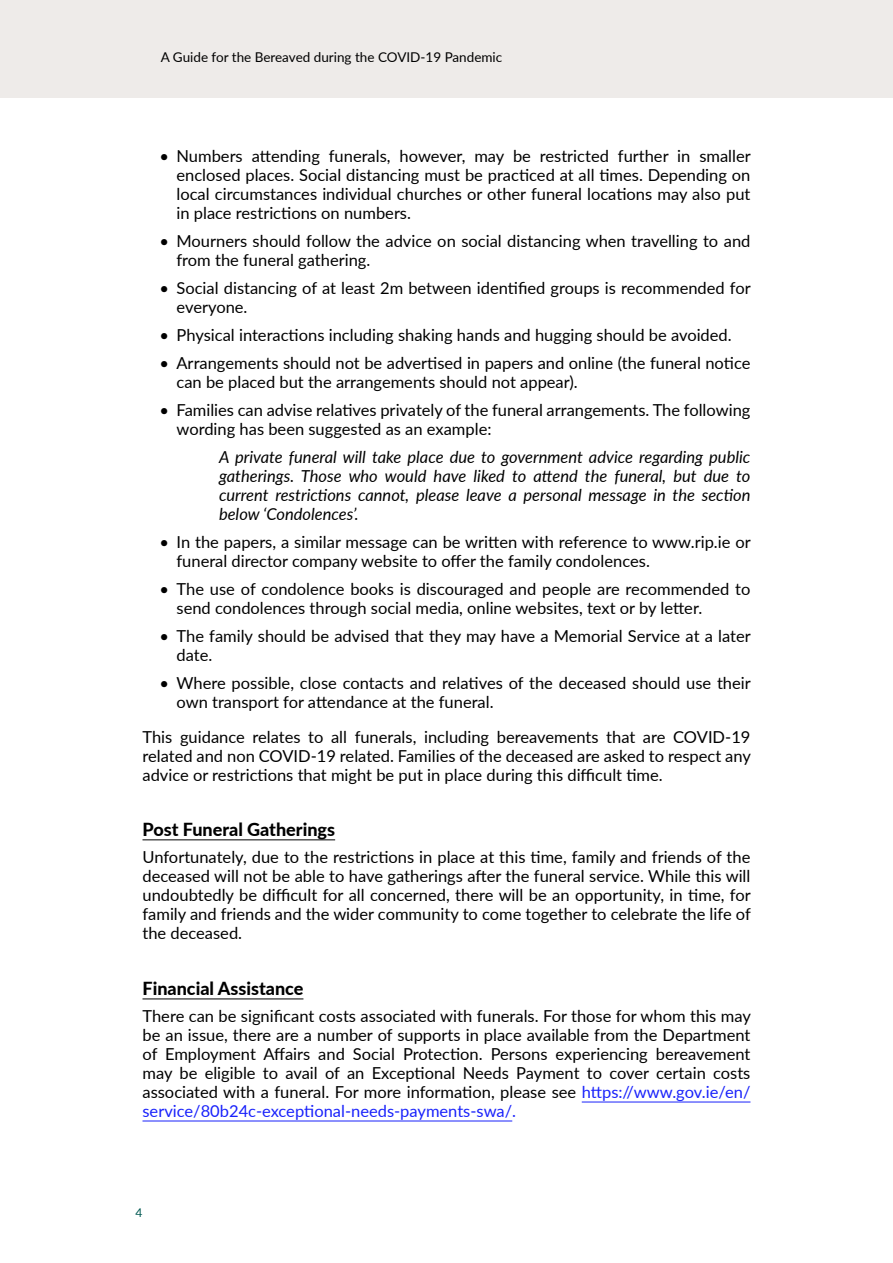
<style>
.page{position:relative;width:893px;height:1263px;background:#fff}
.page>*{position:absolute;margin:0;border:0;box-sizing:border-box;transform-origin:0 0}
.t1{font:800 18px "Lato";color:#000}
.t2{font:16.5px/18.9px "Lato";color:#000}
.t3{font:italic 16.5px/19px "Lato";color:#000;text-align:justify}
.t4{font:13.5px "Lato";color:#000}
.t5{font:12px "Lato";color:#005952}
.s1{color:#1922fb}
</style>
<div class="page">
<div style="left:0;top:0;width:893px;height:98px;background:#eeebe9"></div>
<hr style="left:142px;top:839px;width:193px;height:1px;background:#000">
<hr style="left:142px;top:998px;width:161px;height:1px;background:#000">
<hr style="left:582px;top:1102px;width:168px;height:1px;background:#1922fb">
<hr style="left:142px;top:1120px;width:370px;height:1px;background:#1922fb">
<p class="t4" style="left:161px;top:47px;width:343px">A Guide for the Bereaved during the COVID-19 Pandemic</p>
<p class="t2" style="left:177px;top:146px;width:576px;text-align:justify;text-indent:-17px">• Numbers attending funerals, however, may be restricted further in smaller enclosed places. Social distancing must be practiced at all times. Depending on local circumstances individual churches or other funeral locations may also put in place restrictions on numbers.</p>
<p class="t2" style="left:177px;top:231px;width:575px;text-indent:-17px">• Mourners should follow the advice on social distancing when travelling to and from the funeral gathering.</p>
<p class="t2" style="left:177px;top:278px;width:576px;text-indent:-17px">• Social distancing of at least 2m between identified groups is recommended for everyone.</p>
<p class="t2" style="left:159px;top:325px;width:574px">• Physical interactions including shaking hands and hugging should be avoided.</p>
<p class="t2" style="left:177px;top:353px;width:575px;text-indent:-17px">• Arrangements should not be advertised in papers and online (the funeral notice can be placed but the arrangements should not appear).</p>
<p class="t2" style="left:177px;top:400px;width:575px;text-indent:-17px">• Families can advise relatives privately of the funeral arrangements. The following wording has been suggested as an example:</p>
<p class="t3" style="left:219px;top:447px;width:533px">A private funeral will take place due to government advice regarding public gatherings. Those who would have liked to attend the funeral, but due to current restrictions cannot, please leave a personal message in the section below ‘Condolences’.</p>
<p class="t2" style="left:177px;top:531px;width:576px;text-indent:-17px">• In the papers, a similar message can be written with reference to www.rip.ie or funeral director company website to offer the family condolences.</p>
<p class="t2" style="left:177px;top:578px;width:575px;text-indent:-17px">• The use of condolence books is discouraged and people are recommended to send condolences through social media, online websites, text or by letter.</p>
<p class="t2" style="left:177px;top:625px;width:576px;text-indent:-17px">• The family should be advised that they may have a Memorial Service at a later date.</p>
<p class="t2" style="left:177px;top:672px;width:576px;text-indent:-17px">• Where possible, close contacts and relatives of the deceased should use their own transport for attendance at the funeral.</p>
<p class="t2" style="left:142px;top:727px;width:610px;text-align:justify">This guidance relates to all funerals, including bereavements that are COVID-19 related and non COVID-19 related. Families of the deceased are asked to respect any advice or restrictions that might be put in place during this difficult time.</p>
<p class="t1" style="left:142px;top:816px;width:194px">Post Funeral Gatherings</p>
<p class="t2" style="left:142px;top:847px;width:610px;text-align:justify">Unfortunately, due to the restrictions in place at this time, family and friends of the deceased will not be able to have gatherings after the funeral service. While this will undoubtedly be difficult for all concerned, there will be an opportunity, in time, for family and friends and the wider community to come together to celebrate the life of the deceased.</p>
<p class="t1" style="left:142px;top:975px;width:162px">Financial Assistance</p>
<p class="t2" style="left:142px;top:1006px;width:610px;text-align:justify">There can be significant costs associated with funerals. For those for whom this may be an issue, there are a number of supports in place available from the Department of Employment Affairs and Social Protection. Persons experiencing bereavement may be eligible to avail of an Exceptional Needs Payment to cover certain costs associated with a funeral. For more information, please see <span class="s1">https://www.gov.ie/en/ service/80b24c-exceptional-needs-payments-swa/.</span></p>
<p class="t5" style="left:136px;top:1204px;width:8px">4</p>
</div>
